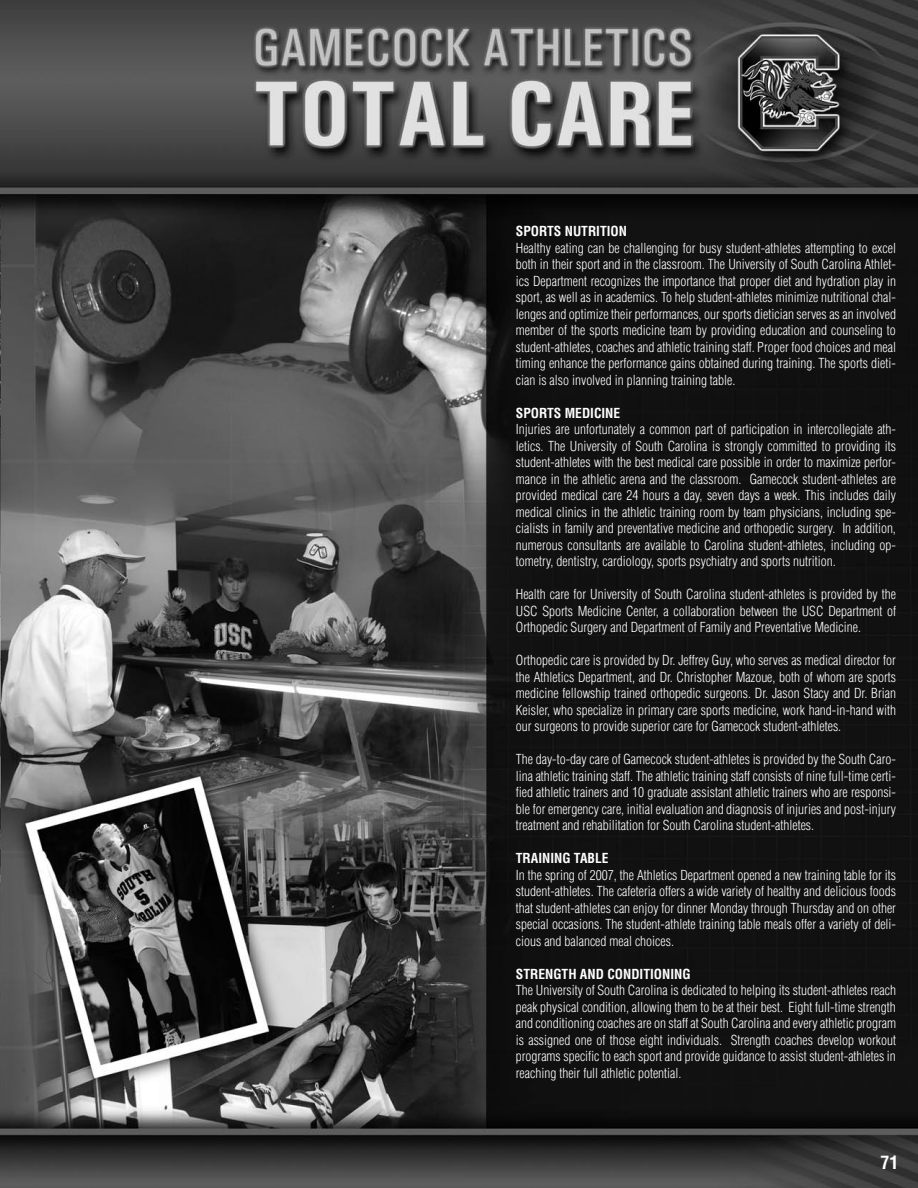
<style>
.page{position:relative;width:918px;height:1188px;background:#fff}
.page>*{position:absolute;margin:0;border:0;box-sizing:border-box;transform-origin:0 0}
.t1{font:700 condensed 18px "Helvetica";color:#fff}
.t2{font:300 condensed 13.5px/16.5px "Helvetica";color:#fff;text-align:justify}
.t3{font:700 condensed 13.5px "Helvetica";color:#fff}
</style>
<div class="page">
<img style="left:0;top:0;width:918px;height:1188px">
<p class="t3" style="left:516px;top:223px;width:9px">SPORTS</p>
<p class="t3" style="left:565px;top:223px;width:8px">NUTRITION</p>
<p class="t2" style="left:516px;top:239px;width:382px">Healthy eating can be challenging for busy student-athletes attempting to excel both in their sport and in the classroom. The University of South Carolina Athlet&shy;ics Department recognizes the importance that proper diet and hydration play in sport, as well as in academics. To help student-athletes minimize nutritional chal&shy;lenges and optimize their performances, our sports dietician serves as an involved member of the sports medicine team by providing education and counseling to student-athletes, coaches and athletic training staff. Proper food choices and meal timing enhance the performance gains obtained during training. The sports dieti&shy;cian is also involved in planning training table.</p>
<p class="t3" style="left:516px;top:405px;width:9px">SPORTS</p>
<p class="t3" style="left:565px;top:405px;width:8px">MEDICINE</p>
<p class="t2" style="left:516px;top:421px;width:382px">Injuries are unfortunately a common part of participation in intercollegiate ath&shy;letics. The University of South Carolina is strongly committed to providing its student-athletes with the best medical care possible in order to maximize perfor&shy;mance in the athletic arena and the classroom. Gamecock student-athletes are provided medical care 24 hours a day, seven days a week. This includes daily medical clinics in the athletic training room by team physicians, including spe&shy;cialists in family and preventative medicine and orthopedic surgery. In addition, numerous consultants are available to Carolina student-athletes, including op&shy;tometry, dentistry, cardiology, sports psychiatry and sports nutrition.</p>
<p class="t2" style="left:516px;top:586px;width:382px">Health care for University of South Carolina student-athletes is provided by the USC Sports Medicine Center, a collaboration between the USC Department of Orthopedic Surgery and Department of Family and Preventative Medicine.</p>
<p class="t2" style="left:516px;top:652px;width:382px">Orthopedic care is provided by Dr. Jeffrey Guy, who serves as medical director for the Athletics Department, and Dr. Christopher Mazoue, both of whom are sports medicine fellowship trained orthopedic surgeons. Dr. Jason Stacy and Dr. Brian Keisler, who specialize in primary care sports medicine, work hand-in-hand with our surgeons to provide superior care for Gamecock student-athletes.</p>
<p class="t2" style="left:516px;top:751px;width:382px">The day-to-day care of Gamecock student-athletes is provided by the South Caro&shy;lina athletic training staff. The athletic training staff consists of nine full-time certi&shy;fied athletic trainers and 10 graduate assistant athletic trainers who are responsi&shy;ble for emergency care, initial evaluation and diagnosis of injuries and post-injury treatment and rehabilitation for South Carolina student-athletes.</p>
<p class="t3" style="left:516px;top:850px;width:30px">TRAINING</p>
<p class="t3" style="left:574px;top:850px;width:29px">TABLE</p>
<p class="t2" style="left:516px;top:866px;width:382px">In the spring of 2007, the Athletics Department opened a new training table for its student-athletes. The cafeteria offers a wide variety of healthy and delicious foods that student-athletes can enjoy for dinner Monday through Thursday and on other special occasions. The student-athlete training table meals offer a variety of deli&shy;cious and balanced meal choices.</p>
<p class="t3" style="left:516px;top:965px;width:9px">STRENGT</p>
<p class="t3" style="left:568px;top:965px;width:47px">H AND CONDITIONING</p>
<p class="t2" style="left:516px;top:982px;width:382px">The University of South Carolina is dedicated to helping its student-athletes reach peak physical condition, allowing them to be at their best. Eight full-time strength and conditioning coaches are on staff at South Carolina and every athletic program is assigned one of those eight individuals. Strength coaches develop workout programs specific to each sport and provide guidance to assist student-athletes in reaching their full athletic potential.</p>
<h1 class="t1" style="left:881px;top:1151px;width:19px">71</h1>
</div>
